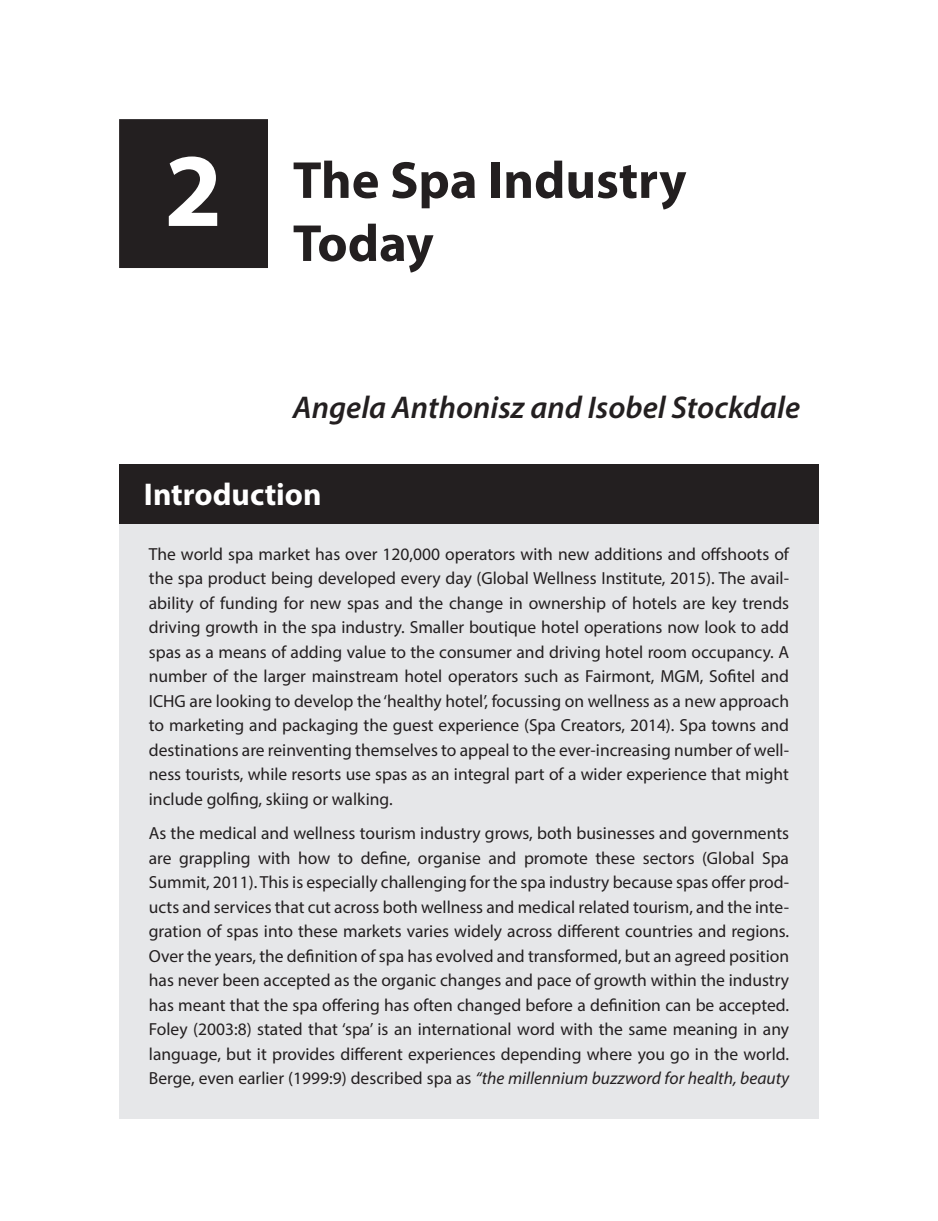
<style>
.page{position:relative;width:938px;height:1221px;background:#fff}
.page>*{position:absolute;margin:0;border:0;box-sizing:border-box;transform-origin:0 0}
.t1{font:700 52.5px/63px "Myriad Pro";color:#231f20}
.t2{font:italic 600 31.5px "Myriad Pro";color:#231f20}
.t3{font:700 31.5px "Myriad Pro";color:#fff}
.t4{font:17.5px/24.5px "Myriad Pro";color:#231f20;text-align:justify}
.s1{font-size:105px;color:#fff}
.s2{font-style:italic}
</style>
<div class="page">
<div style="left:119px;top:482px;width:700px;height:636px;background:#e6e7e9"></div>
<div style="left:119px;top:464px;width:700px;height:60px;background:#231f20"></div>
<div style="left:120px;top:120px;width:147px;height:147px;background:#231f20"></div>
<div style="left:119px;top:119px;width:149px;height:149px;border:2px solid #231f20"></div>
<h1 class="t1" style="left:293px;top:147px;width:395px;text-indent:-128px"><span class="s1">2</span> The Spa Industry<br>Today</h1>
<h2 class="t2" style="left:293px;top:387px;width:509px">Angela Anthonisz and Isobel Stockdale</h2>
<h2 class="t3" style="left:144px;top:474px;width:179px">Introduction</h2>
<p class="t4" style="left:149px;top:541px;width:642px">The world spa market has over 120,000 operators with new additions and offshoots of the spa product being developed every day (Global Wellness Institute, 2015). The avail&shy;ability of funding for new spas and the change in ownership of hotels are key trends driving growth in the spa industry. Smaller boutique hotel operations now look to add spas as a means of adding value to the consumer and driving hotel room occupancy. A number of the larger mainstream hotel operators such as Fairmont, MGM, Sofitel and ICHG are looking to develop the ‘healthy hotel’, focussing on wellness as a new approach to marketing and packaging the guest experience (Spa Creators, 2014). Spa towns and destinations are reinventing themselves to appeal to the ever-increasing number of well&shy;ness tourists, while resorts use spas as an integral part of a wider experience that might include golfing, skiing or walking.</p>
<p class="t4" style="left:149px;top:820px;width:641px">As the medical and wellness tourism industry grows, both businesses and governments are grappling with how to define, organise and promote these sectors (Global Spa Summit, 2011). This is especially challenging for the spa industry because spas offer prod&shy;ucts and services that cut across both wellness and medical related tourism, and the inte&shy;gration of spas into these markets varies widely across different countries and regions.<br>Over the years, the definition of spa has evolved and transformed, but an agreed position has never been accepted as the organic changes and pace of growth within the industry has meant that the spa offering has often changed before a definition can be accepted.<br>Foley (2003:8) stated that ‘spa’ is an international word with the same meaning in any language, but it provides different experiences depending where you go in the world.<br>Berge, even earlier (1999:9) described spa as <span class="s2">“the millennium buzzword for health, beauty</span></p>
</div>
